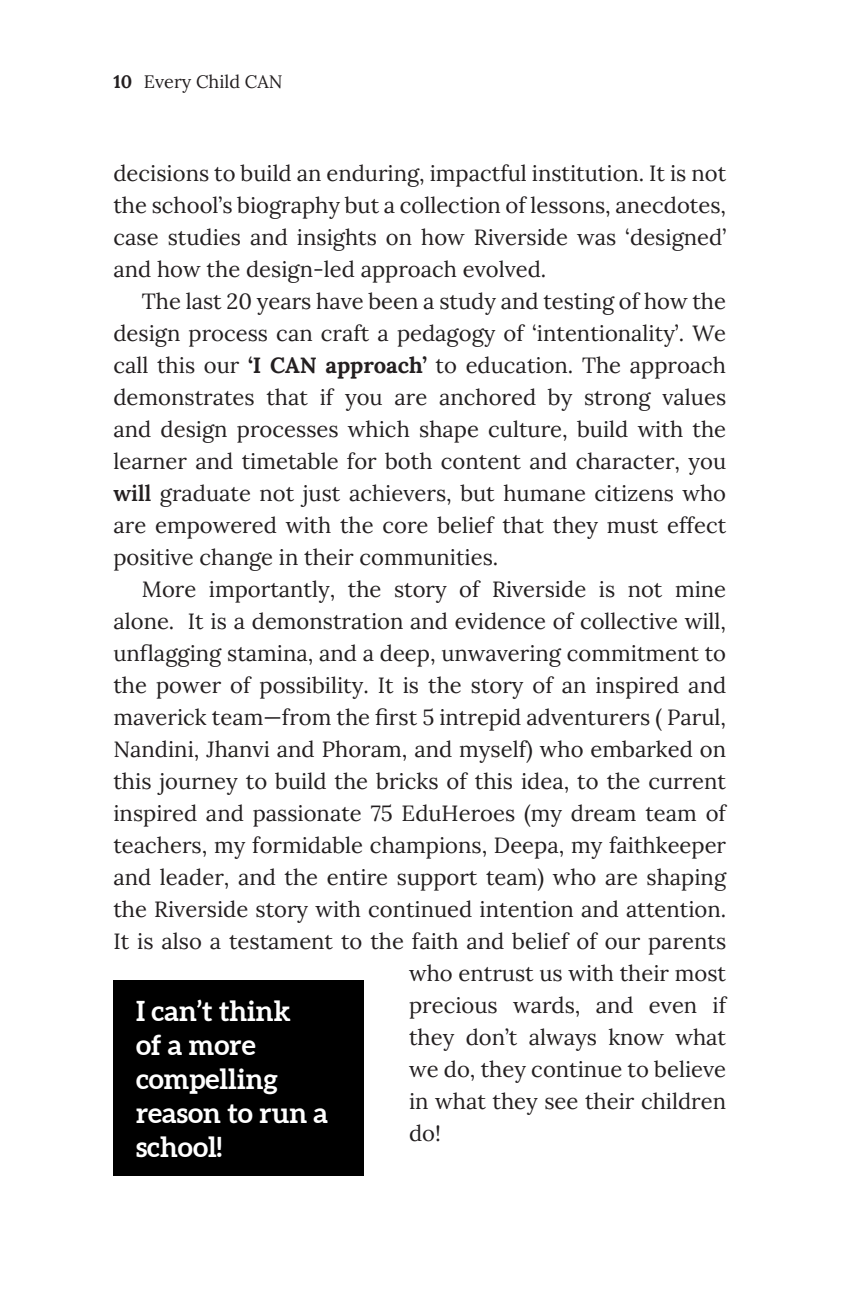
<style>
.page{position:relative;width:868px;height:1304px;background:#fff}
.page>*{position:absolute;margin:0;border:0;box-sizing:border-box;transform-origin:0 0}
.t1{font:700 28px/34px "Aleo";color:#fff}
.t2{font:22px/32px "Lora";color:#231f20;text-align:justify}
.t3{font:18px "Lora";color:#231f20}
.s1{font-weight:700}
.s2{font-weight:600}
</style>
<div class="page">
<div style="left:113px;top:980px;width:250px;height:195px;background:#000"></div>
<p class="t3" style="left:113px;top:70px;width:170px"><span class="s1">10</span> Every Child CAN</p>
<p class="t2" style="left:113px;top:157px;width:614px">decisions to build an enduring, impactful institution. It is not the school’s biography but a collection of lessons, anecdotes, case studies and insights on how Riverside was ‘designed’ and how the design-led approach evolved.</p>
<p class="t2" style="left:113px;top:285px;width:614px;text-indent:28px">The last 20 years have been a study and testing of how the design process can craft a pedagogy of ‘intentionality’. We call this our <span class="s1">‘I CAN approach’</span> to education. The approach demonstrates that if you are anchored by strong values and design processes which shape culture, build with the learner and timetable for both content and character, you <span class="s2">will</span> graduate not just achievers, but humane citizens who are empowered with the core belief that they must effect positive change in their communities.</p>
<p class="t2" style="left:142px;top:573px;width:585px">More importantly, the story of Riverside is not mine</p>
<p class="t2" style="left:113px;top:605px;width:614px">alone. It is a demonstration and evidence of collective will,</p>
<p class="t2" style="left:113px;top:637px;width:614px">unflagging stamina, and a deep, unwavering commitment to</p>
<p class="t2" style="left:113px;top:669px;width:614px">the power of possibility. It is the story of an inspired and</p>
<p class="t2" style="left:113px;top:701px;width:614px">maverick team—from the first 5 intrepid adventurers ( Parul,</p>
<p class="t2" style="left:113px;top:733px;width:614px">Nandini, Jhanvi and Phoram, and myself) who embarked on</p>
<p class="t2" style="left:113px;top:765px;width:614px">this journey to build the bricks of this idea, to the current</p>
<p class="t2" style="left:113px;top:797px;width:614px">inspired and passionate 75 EduHeroes (my dream team of</p>
<p class="t2" style="left:113px;top:829px;width:614px">teachers, my formidable champions, Deepa, my faithkeeper</p>
<p class="t2" style="left:113px;top:861px;width:614px">and leader, and the entire support team) who are shaping</p>
<p class="t2" style="left:113px;top:893px;width:614px">the Riverside story with continued intention and attention.</p>
<p class="t2" style="left:113px;top:925px;width:614px">It is also a testament to the faith and belief of our parents</p>
<p class="t2" style="left:409px;top:957px;width:318px">who entrust us with their most</p>
<p class="t2" style="left:409px;top:989px;width:318px">precious wards, and even if</p>
<p class="t2" style="left:409px;top:1021px;width:318px">they don’t always know what</p>
<p class="t2" style="left:409px;top:1053px;width:318px">we do, they continue to believe</p>
<p class="t2" style="left:409px;top:1085px;width:318px">in what they see their children</p>
<p class="t2" style="left:409px;top:1117px;width:33px">do!</p>
<p class="t1" style="left:136px;top:995px;width:194px">I can’t think<br>of a more compelling reason to run a school!</p>
</div>
